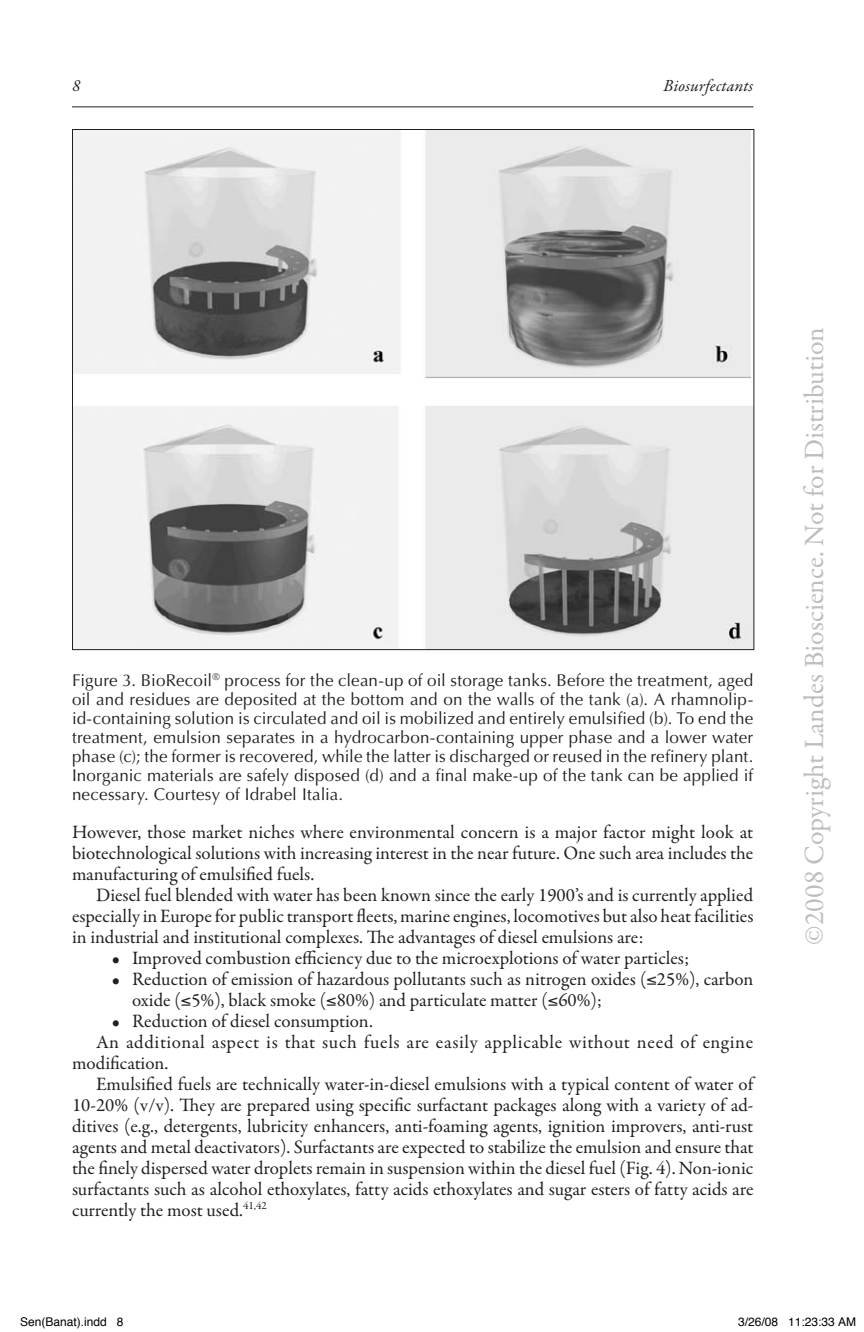
<style>
.page{position:relative;width:864px;height:1332px;background:#fff}
.page>*{position:absolute;margin:0;border:0;box-sizing:border-box;transform-origin:0 0}
.t1{font:28px "Garamond Premr Pro";color:#bcbec0}
.t2{font:19px/21px "Garamond Premr Pro";color:#231f20;text-align:justify}
.t3{font:19px "Garamond Premr Pro";letter-spacing:.03em;color:#231f20}
.t4{font:17px/19px "Optima LT Std";letter-spacing:.01em;color:#231f20;text-align:justify}
.t5{font:italic 17px "Garamond Premr Pro";letter-spacing:.015em;color:#231f20}
.t6{font:12px "Helvetica";color:#000}
</style>
<div class="page">
<hr style="left:72px;top:106px;width:681px;height:1px;background:#231f20">
<img style="left:74px;top:131px;width:678px;height:517px">
<p class="t5" style="left:664px;top:75px;width:91px">Biosurfectants</p>
<p class="t4" style="left:72px;top:671px;width:683px">Figure 3. BioRecoil<sup>®</sup> process for the clean‑up of oil storage tanks. Before the treatment, aged oil and residues are deposited at the bottom and on the walls of the tank (a). A rhamnolip‑ id‑containing solution is circulated and oil is mobilized and entirely emulsified (b). To end the treatment, emulsion separates in a hydrocarbon‑containing upper phase and a lower water phase (c); the former is recovered, while the latter is discharged or reused in the refinery plant.<br>Inorganic materials are safely disposed (d) and a final make‑up of the tank can be applied if necessary. Courtesy of Idrabel Italia.</p>
<p class="t2" style="left:72px;top:821px;width:683px">However, those market niches where environmental concern is a major factor might look at biotechnological solutions with increasing interest in the near future. One such area includes the manufacturing of emulsified fuels.</p>
<p class="t2" style="left:72px;top:884px;width:683px;text-indent:24px">Diesel fuel blended with water has been known since the early 1900’s and is currently applied especially in Europe for public transport fleets, marine engines, locomotives but also heat facilities in industrial and institutional complexes. The advantages of diesel emulsions are:</p>
<p class="t2" style="left:112px;top:947px;width:579px">• Improved combustion efficiency due to the microexplotions of water particles;</p>
<p class="t2" style="left:132px;top:968px;width:623px;text-indent:-20px">• Reduction of emission of hazardous pollutants such as nitrogen oxides (≤25%), carbon oxide (≤5%), black smoke (≤80%) and particulate matter (≤60%);</p>
<p class="t2" style="left:112px;top:1010px;width:262px">• Reduction of diesel consumption.</p>
<p class="t3" style="left:96px;top:1030px;width:659px">An additional aspect is that such fuels are easily applicable without need of engine</p>
<p class="t2" style="left:72px;top:1052px;width:98px">modification.</p>
<p class="t2" style="left:96px;top:1073px;width:659px">Emulsified fuels are technically water‑in‑diesel emulsions with a typical content of water of</p>
<p class="t2" style="left:72px;top:1094px;width:683px">10‑20% (v/v). They are prepared using specific surfactant packages along with a variety of ad‑</p>
<p class="t2" style="left:72px;top:1115px;width:683px">ditives (e.g., detergents, lubricity enhancers, anti‑foaming agents, ignition improvers, anti‑rust</p>
<p class="t2" style="left:72px;top:1136px;width:683px">agents and metal deactivators). Surfactants are expected to stabilize the emulsion and ensure that</p>
<p class="t2" style="left:72px;top:1157px;width:683px">the finely dispersed water droplets remain in suspension within the diesel fuel (Fig. 4). Non‑ionic</p>
<p class="t2" style="left:72px;top:1178px;width:683px">surfactants such as alcohol ethoxylates, fatty acids ethoxylates and sugar esters of fatty acids are</p>
<p class="t2" style="left:72px;top:1199px;width:196px">currently the most used.<sup>41,42</sup></p>
<h1 class="t1" style="left:798px;top:945px;width:619px;rotate:-90deg">©2008 Copyright Landes Bioscience. Not for Distribution</h1>
<p class="t6" style="left:20px;top:1312px;width:105px">Sen(Banat).indd 8</p>
<p class="t6" style="left:738px;top:1312px;width:120px">3/26/08 11:23:33 AM</p>
</div>
